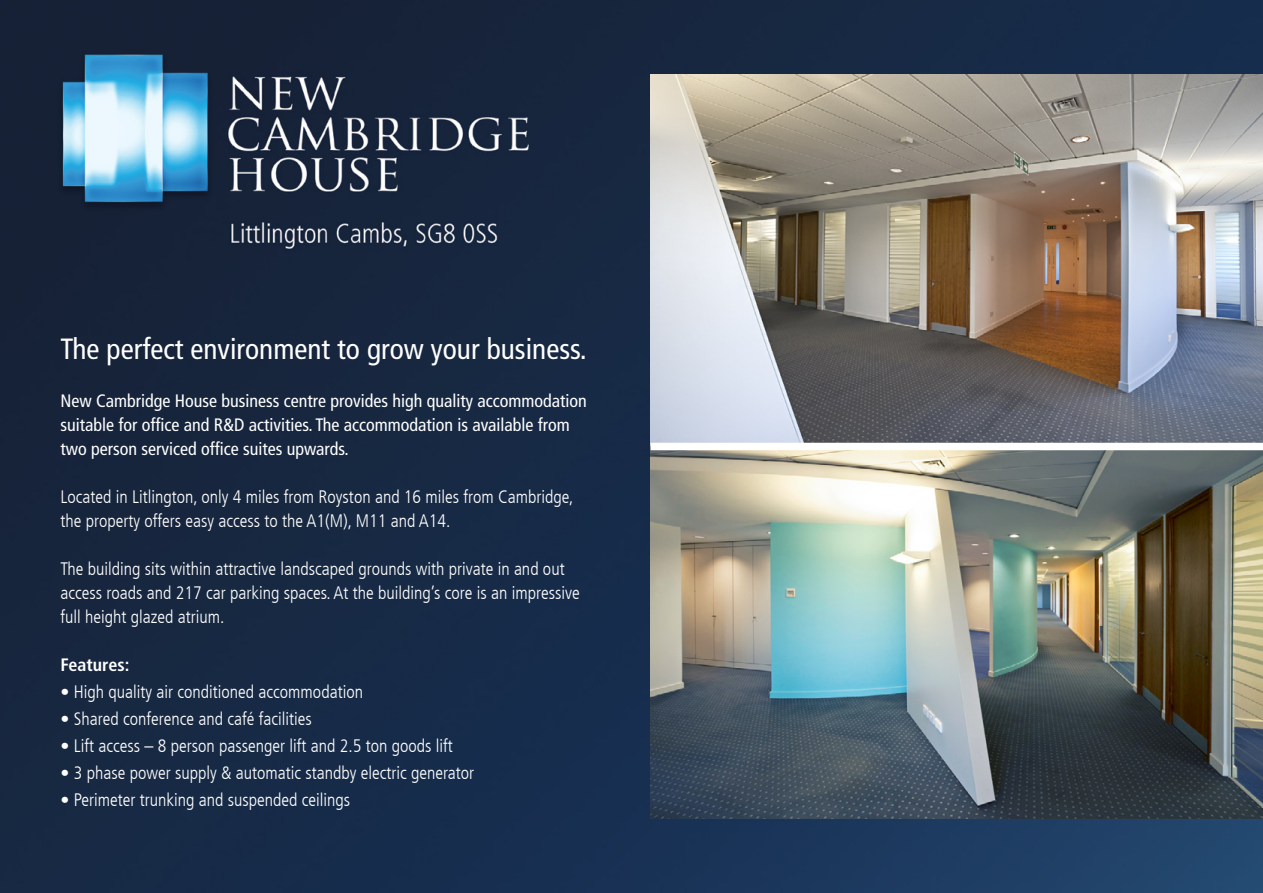
<style>
.page{position:relative;width:1263px;height:893px;background:#fff}
.page>*{position:absolute;margin:0;border:0;box-sizing:border-box;transform-origin:0 0}
.t1{font:condensed 29.25px "Frutiger LT Com";color:#fff}
.t2{font:300 condensed 18px/24px "Frutiger LT Com";color:#fff}
.t3{font:condensed 18px/24px "Frutiger LT Com";color:#fff}
.t4{font:700 condensed 18px "Frutiger LT Com";color:#fff}
</style>
<div class="page">
<img style="left:0;top:0;width:1263px;height:893px">
<img style="left:651px;top:74px;width:612px;height:369px">
<img style="left:651px;top:450px;width:612px;height:369px">
<div style="left:651px;top:443px;width:612px;height:7px;background:#fff"></div>
<p class="t1" style="left:61px;top:332px;width:528px">The perfect environment to grow your business.</p>
<p class="t3" style="left:61px;top:389px;width:528px">New Cambridge House business centre provides high quality accommodation suitable for office and R&amp;D activities. The accommodation is available from two person serviced office suites upwards.</p>
<p class="t2" style="left:61px;top:485px;width:514px">Located in Litlington, only 4 miles from Royston and 16 miles from Cambridge, the property offers easy access to the A1(M), M11 and A14.</p>
<p class="t2" style="left:61px;top:557px;width:521px">The building sits within attractive landscaped grounds with private in and out access roads and 217 car parking spaces. At the building’s core is an impressive full height glazed atrium.</p>
<p class="t4" style="left:61px;top:654px;width:70px">Features:</p>
<p class="t2" style="left:61px;top:680px;width:304px">• High quality air conditioned accommodation</p>
<p class="t2" style="left:61px;top:707px;width:253px">• Shared conference and café facilities</p>
<p class="t2" style="left:61px;top:734px;width:394px">• Lift access – 8 person passenger lift and 2.5 ton goods lift</p>
<p class="t2" style="left:61px;top:761px;width:415px">• 3 phase power supply &amp; automatic standby electric generator</p>
<p class="t2" style="left:61px;top:788px;width:291px">• Perimeter trunking and suspended ceilings</p>
</div>
